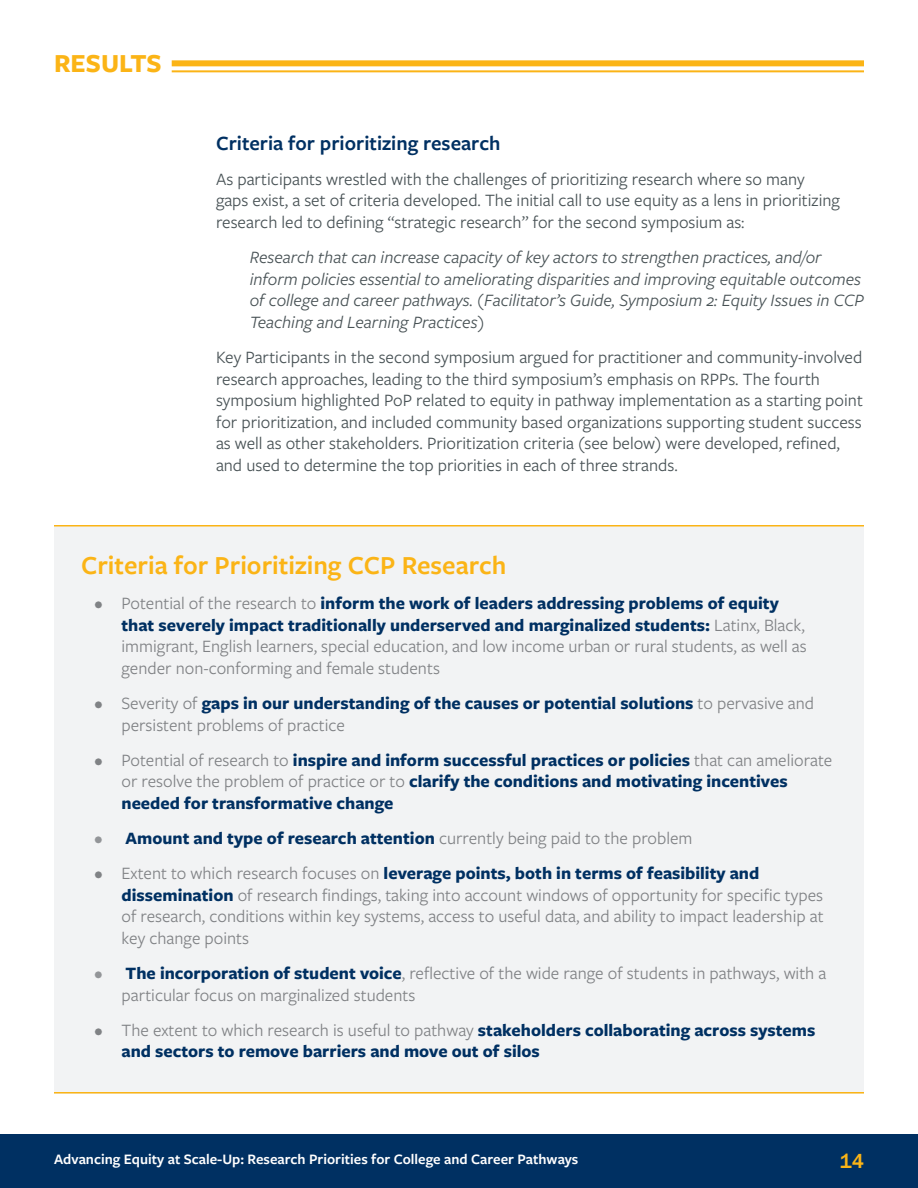
<style>
.page{position:relative;width:918px;height:1188px;background:#fff}
.page>*{position:absolute;margin:0;border:0;box-sizing:border-box;transform-origin:0 0}
.Sub-Header_Yellow{font:600 27px "Freight Sans Pro";color:#fbb416}
.Header_Title_Yellow{font:700 27px "Freight Sans Pro";color:#fbb416}
.Emphasis_Blue{font:600 21px "Freight Sans Pro";color:#003062}
.t1{font:500 21px "Franklin Gothic";color:#fbb416}
.t2{font:18px/21.6px "Freight Sans Pro";color:#808285}
.t3{font:18px/21.6px "Freight Sans Pro";color:#485255}
.t4{font:700 18px/21.6px "Freight Sans Pro";color:#003062}
.t5{font:italic 18px/21.6px "Freight Sans Pro";color:#485255}
.t6{font:600 15px "Freight Sans Pro";color:#fff}
.s1{font-weight:700;color:#003062}
.s2{font-weight:400;color:#808285}
.s3{color:#939598}
.s4{font-weight:700;color:#939598}
</style>
<div class="page">
<div style="left:0;top:1134px;width:918px;height:54px;background:#003062"></div>
<div style="left:172px;top:60px;width:692px;height:6px;background:#fbb416"></div>
<hr style="left:172px;top:70px;width:692px;height:2px;background:#fbb416">
<div style="left:54px;top:525px;width:810px;height:569px;background:#f2f3f4"></div>
<hr style="left:54px;top:525px;width:810px;height:1px;background:#fbb416">
<hr style="left:54px;top:1092px;width:810px;height:2px;background:#fbb416">
<p class="Header_Title_Yellow" style="left:54px;top:45px;width:109px">RESULTS</p>
<p class="Emphasis_Blue" style="left:216px;top:129px;width:286px">Criteria for prioritizing research</p>
<p class="t3" style="left:216px;top:167px;width:625px">As participants wrestled with the challenges of prioritizing research where so many gaps exist, a set of criteria developed. The initial call to use equity as a lens in prioritizing research led to defining “strategic research” for the second symposium as:</p>
<p class="t5" style="left:250px;top:246px;width:616px">Research that can increase capacity of key actors to strengthen practices, and/or inform policies essential to ameliorating disparities and improving equitable outcomes of college and career pathways. (Facilitator’s Guide, Symposium 2: Equity Issues in CCP Teaching and Learning Practices)</p>
<p class="t3" style="left:216px;top:346px;width:648px">Key Participants in the second symposium argued for practitioner and community-involved research approaches, leading to the third symposium’s emphasis on RPPs. The fourth symposium highlighted PoP related to equity in pathway implementation as a starting point for prioritization, and included community based organizations supporting student success as well as other stakeholders. Prioritization criteria (see below) were developed, refined, and used to determine the top priorities in each of three strands.</p>
<p class="Sub-Header_Yellow" style="left:81px;top:547px;width:427px">Criteria for Prioritizing CCP Research</p>
<p class="t2" style="left:122px;top:592px;width:687px;text-indent:-27px">• Potential of the research to <span class="s1">inform the work of leaders addressing problems of equity that severely impact traditionally underserved and marginalized students:</span> Latinx, Black, immigrant, English learners, special education, and low income urban or rural students, as well as gender non-conforming and female students</p>
<p class="t2" style="left:122px;top:692px;width:694px;text-indent:-27px">• Severity of <span class="s1">gaps in our understanding of the causes or potential solutions</span> to pervasive and persistent problems of practice</p>
<p class="t4" style="left:122px;top:748px;width:712px;text-indent:-27px"><span class="s2">• Potential of research to</span> inspire and inform successful practices or policies <span class="s2">that can ameliorate or resolve the problem of practice or to</span> clarify the conditions and motivating incentives needed for transformative change</p>
<p class="t4" style="left:94px;top:827px;width:600px"><span class="s3">•</span> Amount and type of research attention <span class="s2">currently being paid to the problem</span></p>
<p class="t2" style="left:122px;top:862px;width:704px;text-indent:-27px">• Extent to which research focuses on <span class="s1">leverage points, both in terms of feasibility and dissemination</span> of research findings, taking into account windows of opportunity for specific types of research, conditions within key systems, access to useful data, and ability to impact leadership at key change points</p>
<p class="t2" style="left:122px;top:962px;width:706px;text-indent:-27px"><span class="s4">•</span> <span class="s1">The incorporation of student voice</span>, reflective of the wide range of students in pathways, with a particular focus on marginalized students</p>
<p class="t4" style="left:122px;top:1018px;width:695px;text-indent:-27px"><span class="s2">• The extent to which research is useful to pathway</span> stakeholders collaborating across systems and sectors to remove barriers and move out of silos</p>
<p class="t6" style="left:54px;top:1148px;width:526px">Advancing Equity at Scale-Up: Resea ch Pri ities for College and Career Pathw ys</p>
<p class="t6" style="left:197px;top:1148px;width:526px">Research Priorities for College and Career Pathways: Advancing Equity at Scale-Up</p>
<p class="t1" style="left:839px;top:1148px;width:26px">14</p>
</div>
